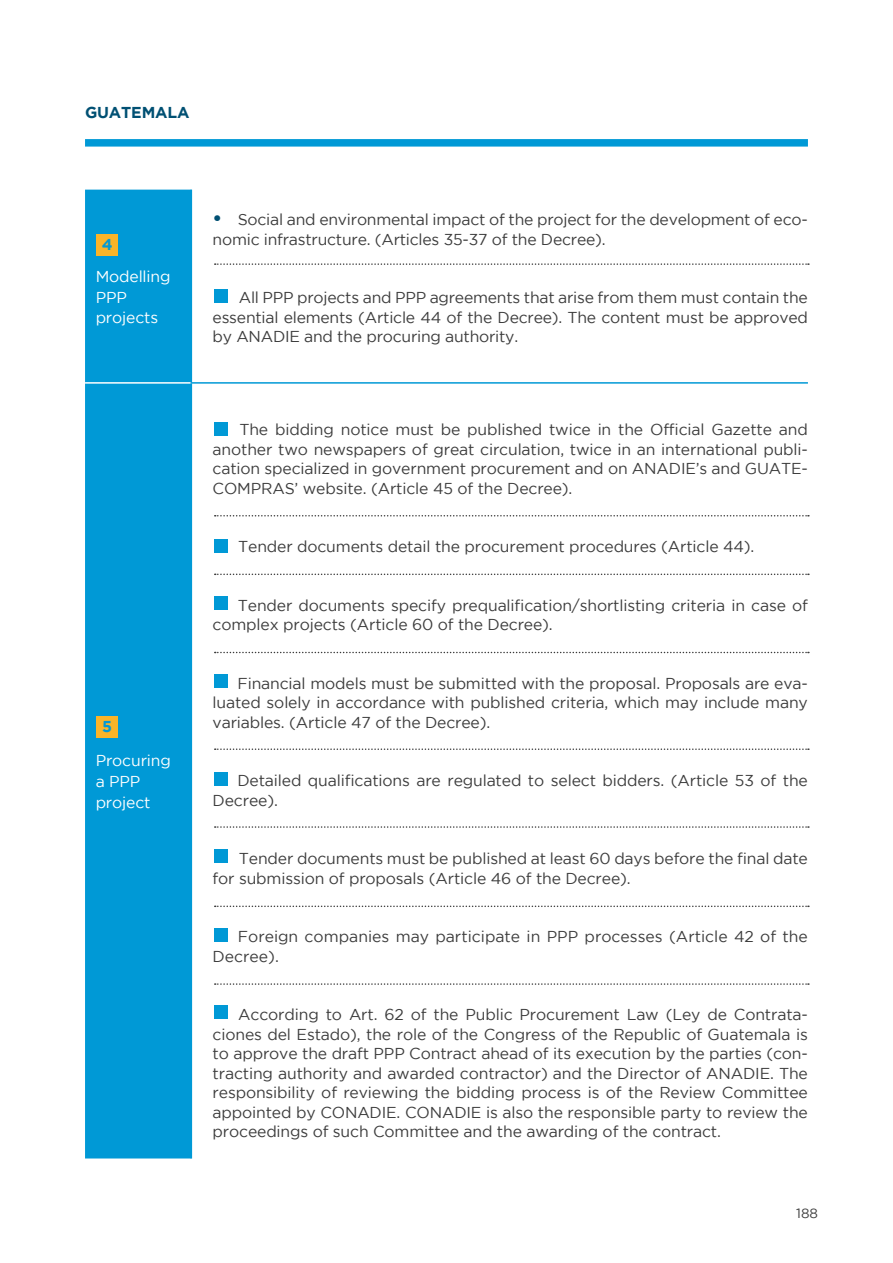
<style>
.page{position:relative;width:893px;height:1263px;background:#fff}
.page>*{position:absolute;margin:0;border:0;box-sizing:border-box;transform-origin:0 0}
.t1{font:15.75px/19.5px "Gotham";letter-spacing:-.01em;color:#3c3c3c}
.t2{font:15.75px/21px "Gotham";letter-spacing:-.01em;color:#fff}
.t3{font:700 15.75px "Gotham";letter-spacing:-.01em;color:#005073}
.t4{font:700 15.75px "Gotham";color:#0099d6}
.t5{font:13.5px "Gotham";color:#3c3c3c}
.s1{font-weight:700;font-size:19.5px;color:#005073}
</style>
<div class="page">
<div style="left:85px;top:139px;width:723px;height:8px;background:#0099d6"></div>
<div style="left:85px;top:190px;width:106px;height:968px;background:#0099d6"></div>
<hr style="left:191px;top:190px;width:1px;height:192px;background:#0099d6">
<hr style="left:191px;top:384px;width:1px;height:774px;background:#0099d6">
<hr style="left:191px;top:382px;width:617px;height:2px;background:#0099d6">
<hr style="left:85px;top:382px;width:106px;height:2px;background:#fff">
<div style="left:97px;top:234px;width:21px;height:21px;background:#fab428"></div>
<div style="left:97px;top:716px;width:21px;height:22px;background:#fab428"></div>
<div style="left:214px;top:289px;width:14px;height:14px;background:#0099d6"></div>
<div style="left:214px;top:422px;width:14px;height:13px;background:#0099d6"></div>
<div style="left:214px;top:539px;width:14px;height:14px;background:#0099d6"></div>
<div style="left:214px;top:596px;width:14px;height:14px;background:#0099d6"></div>
<div style="left:214px;top:674px;width:14px;height:14px;background:#0099d6"></div>
<div style="left:214px;top:772px;width:14px;height:13px;background:#0099d6"></div>
<div style="left:214px;top:849px;width:14px;height:14px;background:#0099d6"></div>
<div style="left:214px;top:1005px;width:14px;height:14px;background:#0099d6"></div>
<div style="left:214px;top:928px;width:14px;height:14px;background:#0099d6"></div>
<svg style="left:215px;top:263px;width:594px;height:2px"></svg>
<svg style="left:215px;top:905px;width:594px;height:2px"></svg>
<svg style="left:215px;top:983px;width:594px;height:2px"></svg>
<svg style="left:215px;top:826px;width:594px;height:2px"></svg>
<svg style="left:215px;top:652px;width:594px;height:1px"></svg>
<svg style="left:215px;top:748px;width:594px;height:2px"></svg>
<svg style="left:215px;top:574px;width:594px;height:1px"></svg>
<svg style="left:215px;top:515px;width:594px;height:1px"></svg>
<p class="t3" style="left:85px;top:103px;width:106px">GUATEMALA</p>
<p class="t4" style="left:102px;top:235px;width:12px">4</p>
<p class="t2" style="left:96px;top:265px;width:76px">Modelling<br>PPP projects</p>
<p class="t4" style="left:102px;top:718px;width:11px">5</p>
<p class="t2" style="left:96px;top:750px;width:77px">Procuring a PPP project</p>
<p class="t1" style="left:213px;top:210px;width:597px"><span class="s1">•</span> Social and environmental impact of the project for the development of eco&shy;nomic infrastructure. (Articles 35-37 of the Decree).</p>
<p class="t1" style="left:213px;top:288px;width:597px;text-align:justify;text-indent:26px">All PPP projects and PPP agreements that arise from them must contain the essential elements (Article 44 of the Decree). The content must be approved by ANADIE and the procuring authority.</p>
<p class="t1" style="left:213px;top:420px;width:597px;text-align:justify;text-indent:27px">The bidding notice must be published twice in the Official Gazette and another two newspapers of great circulation, twice in an international publi&shy;cation specialized in government procurement and on ANADIE’s and GUATE-COMPRAS’ website. (Article 45 of the Decree).</p>
<p class="t1" style="left:238px;top:537px;width:518px">Tender documents detail the procurement procedures (Article 44).</p>
<p class="t1" style="left:213px;top:595px;width:597px;text-indent:25px">Tender documents specify prequalification/shortlisting criteria in case of complex projects (Article 60 of the Decree).</p>
<p class="t1" style="left:213px;top:673px;width:597px;text-align:justify;text-indent:25px">Financial models must be submitted with the proposal. Proposals are eva&shy;luated solely in accordance with published criteria, which may include many variables. (Article 47 of the Decree).</p>
<p class="t1" style="left:213px;top:770px;width:597px;text-indent:25px">Detailed qualifications are regulated to select bidders. (Article 53 of the<br>Decree).</p>
<p class="t1" style="left:213px;top:848px;width:597px;text-indent:26px">Tender documents must be published at least 60 days before the final date for submission of proposals (Article 46 of the Decree).</p>
<p class="t1" style="left:213px;top:926px;width:597px;text-indent:25px">Foreign companies may participate in PPP processes (Article 42 of the<br>Decree).</p>
<p class="t1" style="left:213px;top:1004px;width:597px;text-align:justify;text-indent:26px">According to Art. 62 of the Public Procurement Law (Ley de Contrata&shy;ciones del Estado), the role of the Congress of the Republic of Guatemala is to approve the draft PPP Contract ahead of its execution by the parties (con&shy;tracting authority and awarded contractor) and the Director of ANADIE. The responsibility of reviewing the bidding process is of the Review Committee appointed by CONADIE. CONADIE is also the responsible party to review the proceedings of such Committee and the awarding of the contract.</p>
<p class="t5" style="left:796px;top:1206px;width:23px">188</p>
</div>
